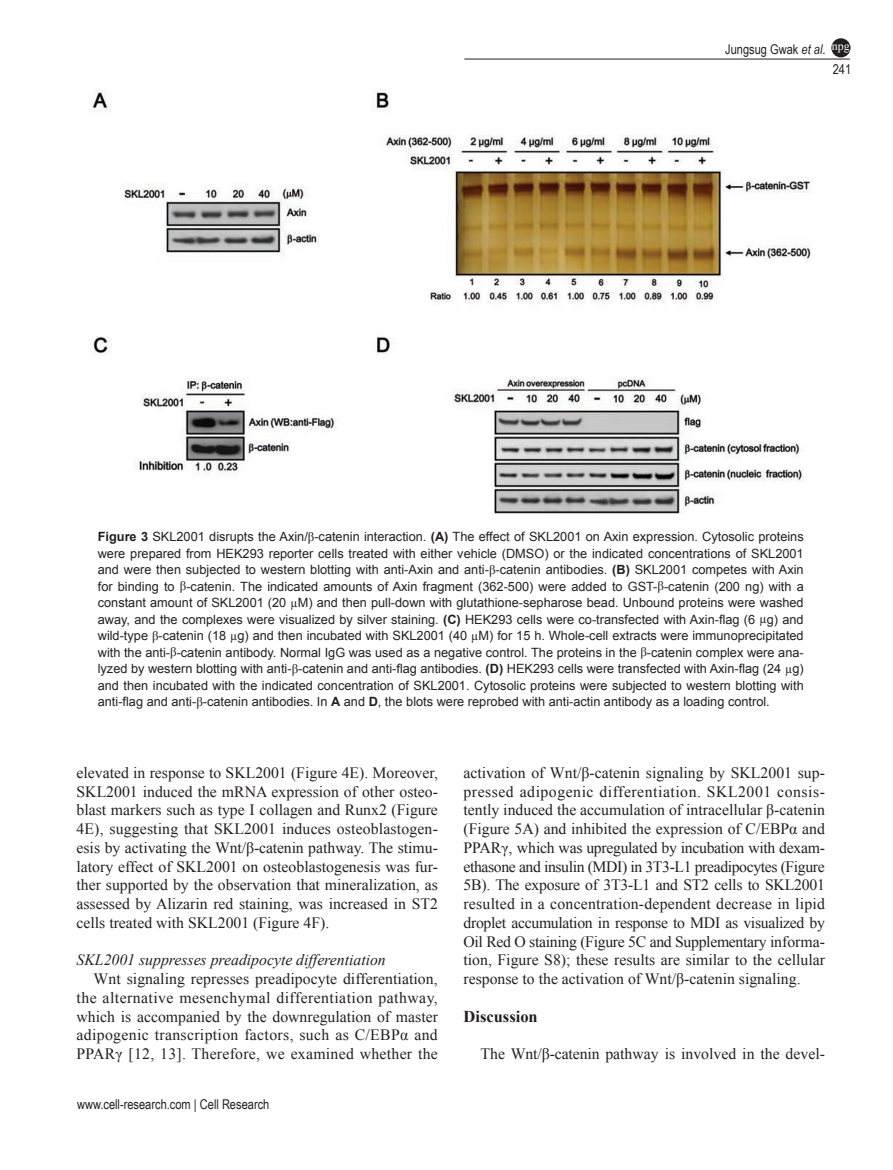
<style>
.page{position:relative;width:893px;height:1170px;background:#fff}
.page>*{position:absolute;margin:0;border:0;box-sizing:border-box;transform-origin:0 0}
.t1{font:700 16.5px "Times New Roman";color:#231f20}
.t2{font:15.75px/18.8px "Times New Roman";color:#231f20;text-align:justify}
.t3{font:15.75px/18.8px "Times New Roman PSMT2";color:#231f20;text-align:justify}
.t4{font:15.75px "Times New Roman";letter-spacing:.035em;color:#231f20}
.t5{font:15.75px "Times New Roman PSMT2";letter-spacing:.02em;color:#231f20}
.t6{font:italic 15.75px "Times New Roman";color:#231f20}
.t7{font:15.75px "Times New Roman";letter-spacing:.02em;color:#231f20}
.t8{font:13.5px "Arial Narrow";color:#231f20}
.t9{font:12.75px/16.5px "Arial";color:#231f20;text-align:justify}
.t10{font:12px "Times New Roman";color:#fff}
.s1{font-style:italic}
.s2{font-weight:700}
.s3{font-family:"Times New Roman PSMT2"}
.s4{font-family:"Times New Roman"}
</style>
<div class="page">
<hr style="left:464px;top:59px;width:386px;height:1px;background:#231f20">
<div style="left:832px;top:39px;width:18px;height:18px;background:#231f20;border-radius:50%"></div>
<div style="left:831px;top:38px;width:19px;height:19px;border:2px solid #231f20;border-radius:50%"></div>
<img style="left:89px;top:89px;width:722px;height:424px">
<p class="t8" style="left:725px;top:40px;width:102px">Jungsug Gwak <span class="s1">et al</span>.</p>
<p class="t10" style="left:832px;top:38px;width:19px">npg</p>
<p class="t8" style="left:833px;top:59px;width:20px">241</p>
<p class="t9" style="left:98px;top:528px;width:707px"><span class="s2">Figure 3</span> SKL2001 disrupts the Axin/<span class="s3">β</span>-catenin interaction. <span class="s2">(A)</span> The effect of SKL2001 on Axin expression. Cytosolic proteins were prepared from HEK293 reporter cells treated with either vehicle (DMSO) or the indicated concentrations of SKL2001 and were then subjected to western blotting with anti-Axin and anti-<span class="s3">β</span>-catenin antibodies. <span class="s2">(B)</span> SKL2001 competes with Axin for binding to <span class="s3">β</span>-catenin. The indicated amounts of Axin fragment (362-500) were added to GST-<span class="s3">β</span>-catenin (200 ng) with a constant amount of SKL2001 (20 <span class="s4">µ</span>M) and then pull-down with glutathione-sepharose bead. Unbound proteins were washed away, and the complexes were visualized by silver staining. <span class="s2">(C)</span> HEK293 cells were co-transfected with Axin-flag (6 <span class="s4">µ</span>g) and wild-type <span class="s3">β</span>-catenin (18 <span class="s4">µ</span>g) and then incubated with SKL2001 (40 <span class="s4">µ</span>M) for 15 h. Whole-cell extracts were immunoprecipitated with the anti-<span class="s3">β</span>-catenin antibody. Normal IgG was used as a negative control. The proteins in the <span class="s3">β</span>-catenin complex were ana&shy;lyzed by western blotting with anti-<span class="s3">β</span>-catenin and anti-flag antibodies. <span class="s2">(D)</span> HEK293 cells were transfected with Axin-flag (24 <span class="s4">µ</span>g) and then incubated with the indicated concentration of SKL2001. Cytosolic proteins were subjected to western blotting with anti-flag and anti-<span class="s3">β</span>-catenin antibodies. In <span class="s2">A</span> and <span class="s2">D</span>, the blots were reprobed with anti-actin antibody as a loading control.</p>
<p class="t2" style="left:77px;top:763px;width:363px">elevated in response to SKL2001 (Figure 4E). Moreover, SKL2001 induced the mRNA expression of other osteo&shy;blast markers such as type I collagen and Runx2 (Figure 4E), suggesting that SKL2001 induces osteoblastogen-</p>
<p class="t3" style="left:77px;top:837px;width:363px">esis by activating the Wnt/β-catenin pathway. The stimu<span class="s4">-</span></p>
<p class="t2" style="left:77px;top:856px;width:363px">latory effect of SKL2001 on osteoblastogenesis was fur&shy;ther supported by the observation that mineralization, as assessed by Alizarin red staining, was increased in ST2 cells treated with SKL2001 (Figure 4F).</p>
<p class="t6" style="left:77px;top:949px;width:311px">SKL2001 suppresses preadipocyte differentiation</p>
<p class="t2" style="left:77px;top:969px;width:363px;text-indent:17px">Wnt signaling represses preadipocyte differentiation, the alternative mesenchymal differentiation pathway, which is accompanied by the downregulation of master</p>
<p class="t5" style="left:77px;top:1024px;width:363px">adipogenic transcription factors, such as C/EBPα and</p>
<p class="t7" style="left:77px;top:1043px;width:363px"><span class="s3">PPARγ</span> [12, 13]. Therefore, we examined whether the</p>
<p class="t8" style="left:77px;top:1094px;width:194px">www.cell-research.com | Cell Research</p>
<p class="t3" style="left:463px;top:762px;width:363px">activation of Wnt/β-catenin signaling by SKL2001 sup<span class="s4">-</span></p>
<p class="t4" style="left:463px;top:780px;width:363px">pressed adipogenic differentiation. SKL2001 consis-</p>
<p class="t3" style="left:463px;top:800px;width:363px">tently induced the accumulation of intracellular β-catenin <span class="s4">(Figure 5A</span>) and inhibited the expression of C/EBPα and PPARγ, which was upregulated by incubation with dexam<span class="s4">-</span></p>
<p class="t2" style="left:463px;top:856px;width:363px">ethasone and insulin (MDI) in 3T3-L1 preadipocytes (Figure 5B). The exposure of 3T3-L1 and ST2 cells to SKL2001 resulted in a concentration-dependent decrease in lipid droplet accumulation in response to MDI as visualized by Oil Red O staining (Figure 5C and Supplementary informa&shy;tion, Figure S8); these results are similar to the cellular</p>
<p class="t3" style="left:463px;top:969px;width:339px">response to the activation of Wnt/β-catenin signaling.</p>
<p class="t1" style="left:463px;top:1005px;width:76px">Discussion</p>
<p class="t3" style="left:480px;top:1044px;width:346px">The Wnt/β-catenin pathway is involved in the devel<span class="s4">-</span></p>
</div>
